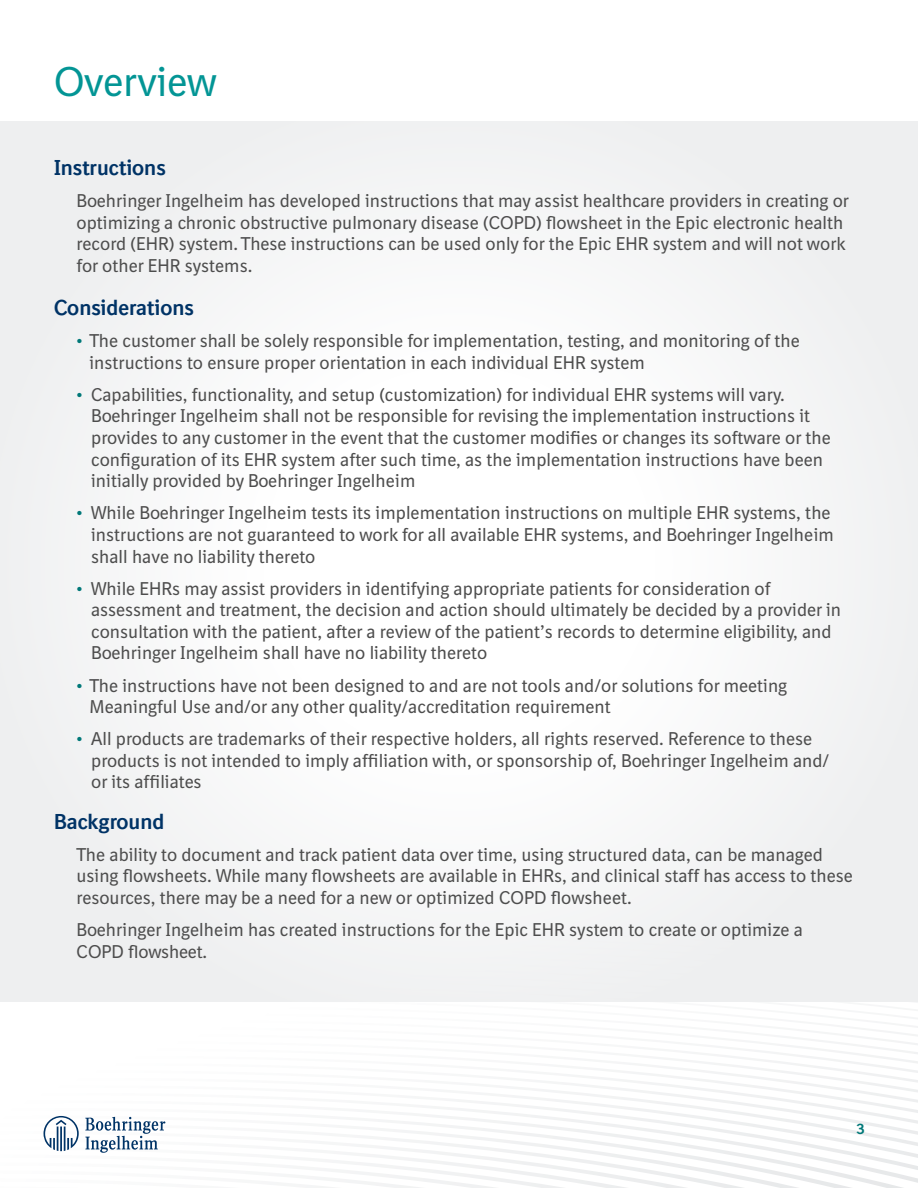
<style>
.page{position:relative;width:918px;height:1188px;background:#fff}
.page>*{position:absolute;margin:0;border:0;box-sizing:border-box;transform-origin:0 0}
.t1{font:40.5px "BI Sans NEXT";letter-spacing:-.01em;color:#039595}
.t2{font:700 21px "BI Sans NEXT";color:#036}
.Body{font:18px/21.6px "BI Sans NEXT";color:#4d4d4d}
.t3{font:700 15px "BI Sans NEXT";color:#007878}
.s1{color:#007878}
</style>
<div class="page">
<svg style="left:688px;top:1170px;width:230px;height:13px"></svg>
<svg style="left:688px;top:1158px;width:230px;height:12px"></svg>
<svg style="left:688px;top:1146px;width:230px;height:12px"></svg>
<svg style="left:688px;top:1135px;width:230px;height:11px"></svg>
<svg style="left:688px;top:1124px;width:230px;height:11px"></svg>
<svg style="left:61px;top:1113px;width:857px;height:11px"></svg>
<svg style="left:400px;top:1103px;width:518px;height:10px"></svg>
<svg style="left:448px;top:1093px;width:470px;height:10px"></svg>
<svg style="left:505px;top:1083px;width:413px;height:10px"></svg>
<svg style="left:534px;top:1073px;width:384px;height:10px"></svg>
<svg style="left:593px;top:1064px;width:325px;height:9px"></svg>
<svg style="left:623px;top:1054px;width:295px;height:10px"></svg>
<svg style="left:683px;top:1045px;width:235px;height:9px"></svg>
<svg style="left:745px;top:1017px;width:173px;height:28px"></svg>
<svg style="left:43px;top:1116px;width:645px;height:72px"></svg>
<div style="left:0;top:122px;width:918px;height:880px;background:#f5f6f6"></div>
<p class="t1" style="left:54px;top:58px;width:164px">Overview</p>
<h2 class="t2" style="left:54px;top:155px;width:113px">Instructions</h2>
<p class="Body" style="left:76px;top:190px;width:774px">Boehringer Ingelheim has developed instructions that may assist healthcare providers in creating or optimizing a chronic obstructive pulmonary disease (COPD) flowsheet in the Epic electronic health record (EHR) system. These instructions can be used only for the Epic EHR system and will not work for other EHR systems.</p>
<h2 class="t2" style="left:54px;top:295px;width:141px">Considerations</h2>
<p class="Body" style="left:90px;top:330px;width:712px;text-indent:-13px"><span class="s1">•</span> The customer shall be solely responsible for implementation, testing, and monitoring of the instructions to ensure proper orientation in each individual EHR system</p>
<p class="Body" style="left:91px;top:384px;width:741px;text-indent:-15px"><span class="s1">•</span> Capabilities, functionality, and setup (customization) for individual EHR systems will vary.<br>Boehringer Ingelheim shall not be responsible for revising the implementation instructions it provides to any customer in the event that the customer modifies or changes its software or the configuration of its EHR system after such time, as the implementation instructions have been initially provided by Boehringer Ingelheim</p>
<p class="Body" style="left:91px;top:502px;width:744px;text-indent:-15px"><span class="s1">•</span> While Boehringer Ingelheim tests its implementation instructions on multiple EHR systems, the instructions are not guaranteed to work for all available EHR systems, and Boehringer Ingelheim shall have no liability thereto</p>
<p class="Body" style="left:91px;top:577px;width:752px;text-indent:-15px"><span class="s1">•</span> While EHRs may assist providers in identifying appropriate patients for consideration of assessment and treatment, the decision and action should ultimately be decided by a provider in consultation with the patient, after a review of the patient’s records to determine eligibility, and Boehringer Ingelheim shall have no liability thereto</p>
<p class="Body" style="left:90px;top:674px;width:699px;text-indent:-13px"><span class="s1">•</span> The instructions have not been designed to and are not tools and/or solutions for meeting<br>Meaningful Use and/or any other quality/accreditation requirement</p>
<p class="Body" style="left:91px;top:728px;width:740px;text-indent:-15px"><span class="s1">•</span> All products are trademarks of their respective holders, all rights reserved. Reference to these products is not intended to imply affiliation with, or sponsorship of, Boehringer Ingelheim and/ or its affiliates</p>
<h2 class="t2" style="left:54px;top:809px;width:112px">Background</h2>
<p class="Body" style="left:76px;top:844px;width:778px">The ability to document and track patient data over time, using structured data, can be managed using flowsheets. While many flowsheets are available in EHRs, and clinical staff has access to these resources, there may be a need for a new or optimized COPD flowsheet.</p>
<p class="Body" style="left:76px;top:919px;width:728px">Boehringer Ingelheim has created instructions for the Epic EHR system to create or optimize a<br>COPD flowsheet.</p>
<p class="t3" style="left:856px;top:1120px;width:10px">3</p>
</div>
